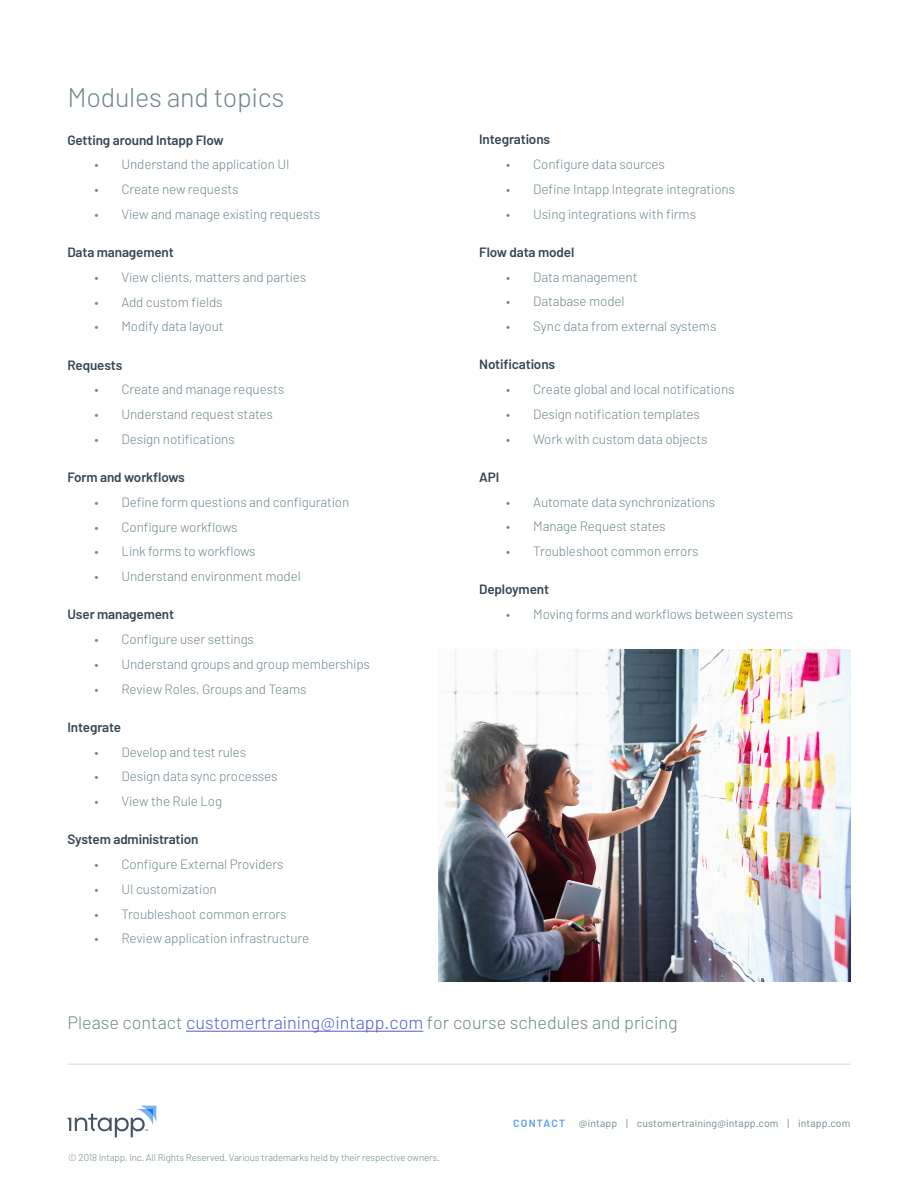
<style>
.page{position:relative;width:918px;height:1188px;background:#fff}
.page>*{position:absolute;margin:0;border:0;box-sizing:border-box;transform-origin:0 0}
.t1{font:300 27px "Barlow";letter-spacing:-.01em;color:#6e878f}
.t2{font:300 18px "Barlow";color:#6e878f}
.t3{font:300 13.5px "Barlow";letter-spacing:-.01em;color:#6e878f}
.t4{font:600 13.5px "Barlow";letter-spacing:-.01em;color:#334553}
.t5{font:10.5px "Barlow";letter-spacing:.01em;color:#6e878f}
.t6{font:300 9.75px "Barlow";letter-spacing:-.01em;color:#6e878f}
.s1{color:#4f5cd6}
.s2{font-weight:600;color:#4f9df5}
</style>
<div class="page">
<hr style="left:68px;top:1064px;width:782px;height:1px;background:#d1d9de">
<svg style="left:67px;top:1106px;width:89px;height:31px"></svg>
<hr style="left:186px;top:1031px;width:237px;height:1px;background:#4f5cd6">
<img style="left:439px;top:649px;width:411px;height:333px">
<h1 class="t1" style="left:68px;top:80px;width:218px">Modules and topics</h1>
<p class="t4" style="left:68px;top:132px;width:158px">Getting around Intapp Flow</p>
<p class="t3" style="left:94px;top:156px;width:197px">• Understand the application UI</p>
<p class="t3" style="left:94px;top:181px;width:146px">• Create new requests</p>
<p class="t3" style="left:94px;top:206px;width:227px">• View and manage existing requests</p>
<p class="t4" style="left:68px;top:244px;width:108px">Data management</p>
<p class="t3" style="left:94px;top:269px;width:213px">• View clients, matters and parties</p>
<p class="t3" style="left:94px;top:293px;width:130px">• Add custom fields</p>
<p class="t3" style="left:94px;top:318px;width:131px">• Modify data layout</p>
<p class="t4" style="left:68px;top:356px;width:57px">Requests</p>
<p class="t3" style="left:94px;top:381px;width:191px">• Create and manage requests</p>
<p class="t3" style="left:94px;top:406px;width:180px">• Understand request states</p>
<p class="t3" style="left:94px;top:431px;width:142px">• Design notifications</p>
<p class="t4" style="left:68px;top:469px;width:119px">Form and workflows</p>
<p class="t3" style="left:94px;top:494px;width:256px">• Define form questions and configuration</p>
<p class="t3" style="left:94px;top:518px;width:145px">• Configure workflows</p>
<p class="t3" style="left:94px;top:543px;width:163px">• Link forms to workflows</p>
<p class="t3" style="left:94px;top:568px;width:208px">• Understand environment model</p>
<p class="t4" style="left:68px;top:606px;width:108px">User management</p>
<p class="t3" style="left:94px;top:631px;width:161px">• Configure user settings</p>
<p class="t3" style="left:94px;top:656px;width:277px">• Understand groups and group memberships</p>
<p class="t3" style="left:94px;top:680px;width:214px">• Review Roles, Groups and Teams</p>
<p class="t4" style="left:68px;top:719px;width:55px">Integrate</p>
<p class="t3" style="left:94px;top:743px;width:153px">• Develop and test rules</p>
<p class="t3" style="left:94px;top:768px;width:185px">• Design data sync processes</p>
<p class="t3" style="left:94px;top:793px;width:129px">• View the Rule Log</p>
<p class="t4" style="left:68px;top:831px;width:133px">System administration</p>
<p class="t3" style="left:94px;top:856px;width:191px">• Configure External Providers</p>
<p class="t3" style="left:94px;top:881px;width:124px">• UI customization</p>
<p class="t3" style="left:94px;top:905px;width:194px">• Troubleshoot common errors</p>
<p class="t3" style="left:94px;top:930px;width:216px">• Review application infrastructure</p>
<p class="t4" style="left:479px;top:131px;width:73px">Integrations</p>
<p class="t3" style="left:506px;top:156px;width:160px">• Configure data sources</p>
<p class="t3" style="left:506px;top:181px;width:230px">• Define Intapp Integrate integrations</p>
<p class="t3" style="left:506px;top:205px;width:191px">• Using integrations with firms</p>
<p class="t4" style="left:479px;top:244px;width:97px">Flow data model</p>
<p class="t3" style="left:506px;top:268px;width:133px">• Data management</p>
<p class="t3" style="left:506px;top:293px;width:120px">• Database model</p>
<p class="t3" style="left:506px;top:318px;width:212px">• Sync data from external systems</p>
<p class="t4" style="left:479px;top:356px;width:77px">Notifications</p>
<p class="t3" style="left:506px;top:381px;width:230px">• Create global and local notifications</p>
<p class="t3" style="left:506px;top:406px;width:195px">• Design notification templates</p>
<p class="t3" style="left:506px;top:430px;width:203px">• Work with custom data objects</p>
<p class="t4" style="left:479px;top:469px;width:22px">API</p>
<p class="t3" style="left:506px;top:493px;width:211px">• Automate data synchronizations</p>
<p class="t3" style="left:506px;top:518px;width:161px">• Manage Request states</p>
<p class="t3" style="left:506px;top:543px;width:194px">• Troubleshoot common errors</p>
<p class="t4" style="left:479px;top:581px;width:71px">Deployment</p>
<p class="t3" style="left:506px;top:606px;width:289px">• Moving forms and workflows between systems</p>
<h2 class="t2" style="left:68px;top:1012px;width:612px">Please contact <span class="s1">customertraining@intapp.com</span> for course schedules and pricing</h2>
<p class="t6" style="left:68px;top:1152px;width:373px">© 2018 Intapp, Inc. All Rights Reserved. Various trademarks held by their respective owners.</p>
<p class="t5" style="left:513px;top:1117px;width:339px"><span class="s2">CONTACT</span> @intapp | customertraining@intapp.com | intapp.com</p>
</div>
